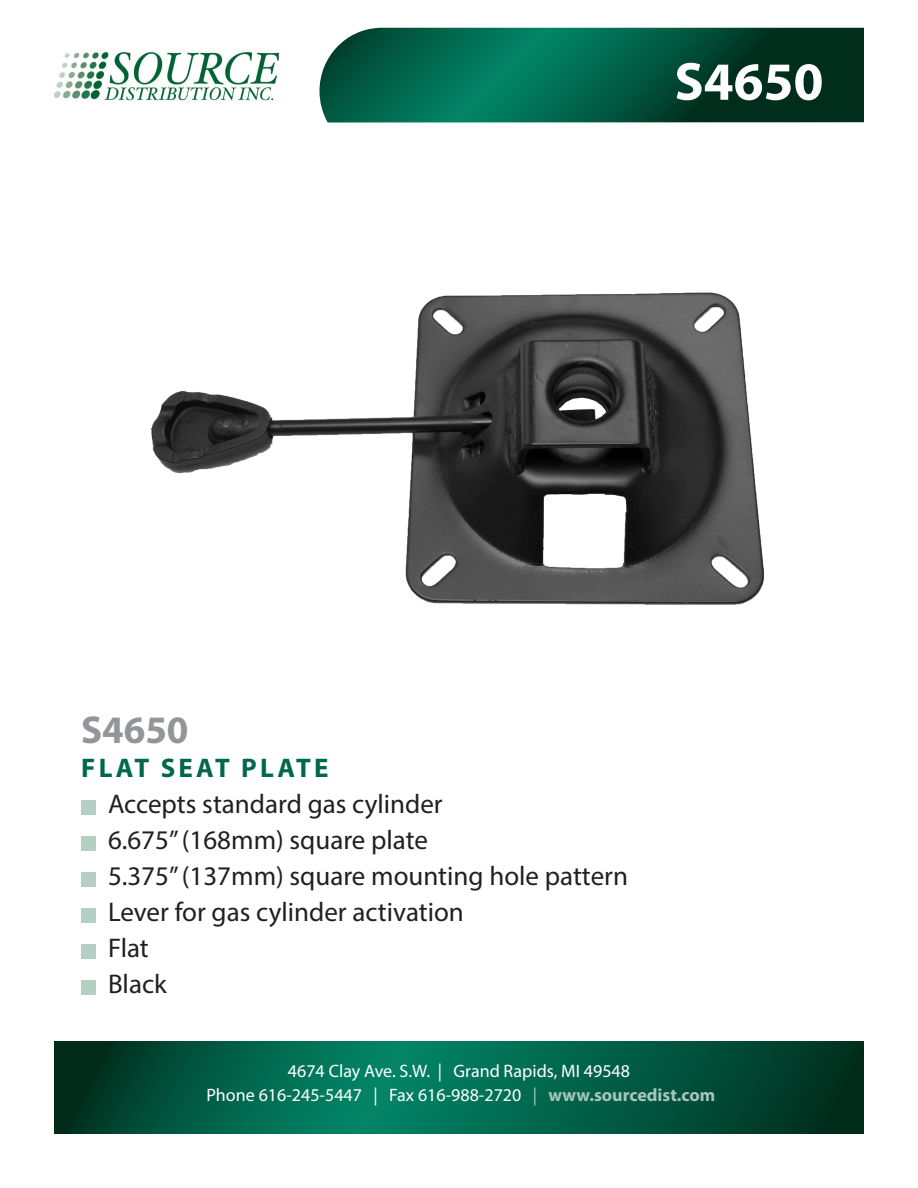
<style>
.page{position:relative;width:918px;height:1188px;background:#fff}
.page>*{position:absolute;margin:0;border:0;box-sizing:border-box;transform-origin:0 0}
.t1{font:700 54px "Myriad Pro";color:#fff}
.t2{font:700 39px "Myriad Pro";color:#939598}
.t3{font:27px "Myriad Pro";color:#231f20}
.t4{font:700 27px "Myriad Pro";letter-spacing:.12em;color:#01674d}
.t5{font:18px "Myriad Pro";color:#fff}
.s1{color:#a8c5ba}
.s2{font-weight:700;color:#a8c5ba}
</style>
<div class="page">
<svg style="left:54px;top:1041px;width:810px;height:93px;background:#005a42"></svg>
<svg style="left:320px;top:28px;width:544px;height:95px;background:#075943"></svg>
<img style="left:54px;top:51px;width:225px;height:50px">
<div style="left:81px;top:801px;width:14px;height:14px;background:#b2d0c4"></div>
<div style="left:81px;top:837px;width:14px;height:14px;background:#b2d0c4"></div>
<div style="left:81px;top:873px;width:14px;height:14px;background:#b2d0c4"></div>
<div style="left:81px;top:909px;width:14px;height:14px;background:#b2d0c4"></div>
<div style="left:81px;top:945px;width:14px;height:14px;background:#b2d0c4"></div>
<div style="left:81px;top:981px;width:14px;height:14px;background:#b2d0c4"></div>
<img style="left:150px;top:292px;width:614px;height:313px">
<p class="t1" style="left:674px;top:46px;width:151px">S4650</p>
<p class="t2" style="left:81px;top:704px;width:109px">S4650</p>
<p class="t4" style="left:81px;top:751px;width:249px">FLAT SEAT PLATE</p>
<p class="t3" style="left:108px;top:788px;width:336px">Accepts standard gas cylinder</p>
<p class="t3" style="left:108px;top:824px;width:322px">6.675” (168mm) square plate</p>
<p class="t3" style="left:108px;top:860px;width:522px">5.375” (137mm) square mounting hole pattern</p>
<p class="t3" style="left:108px;top:896px;width:357px">Lever for gas cylinder activation</p>
<p class="t3" style="left:108px;top:932px;width:42px">Flat</p>
<p class="t3" style="left:108px;top:968px;width:60px">Black</p>
<p class="t5" style="left:288px;top:1060px;width:344px">4674 Clay Ave. S.W. | Grand Rapids, MI 49548</p>
<p class="t5" style="left:206px;top:1084px;width:510px">Phone 616-245-5447 | Fax 616-988-2720 <span class="s1">|</span> <span class="s2">www.sourcedist.com</span></p>
</div>
